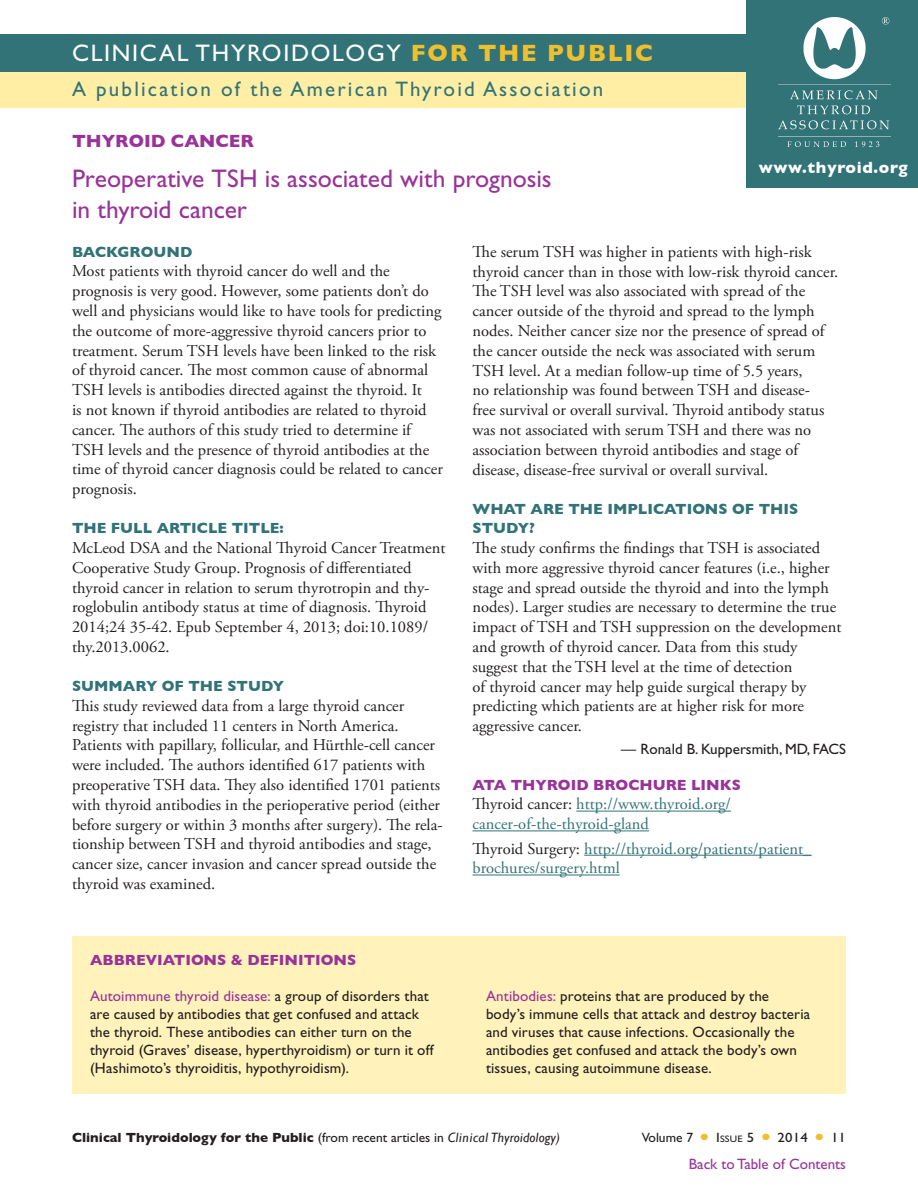
<style>
.page{position:relative;width:918px;height:1188px;background:#fff}
.page>*{position:absolute;margin:0;border:0;box-sizing:border-box;transform-origin:0 0}
.t1{font:25.5px/30.6px "Gill Sans Std";color:#939}
.t2{font:24px "Gill Sans Std";letter-spacing:.07em;color:#fff}
.t3{font:21px "Gill Sans Std";letter-spacing:.105em;color:#327378}
.Topic_Header{font:700 18px "Gill Sans";color:#939}
.body_serif{font:16.5px/19.8px "Adobe Garamond Pro";color:#231f20}
.body_serif_2nd_para{font:16.5px/19.8px "Adobe Garamond Pro";color:#231f20}
.body_links{font:16.5px/19.8px "Adobe Garamond Pro";color:#327378}
.t4{font:700 16.5px "Gill Sans";letter-spacing:.04em;color:#fff}
.abbreviations_body{font:15px/18px "Gill Sans Std";letter-spacing:.01em;color:#231f20}
.question{font:700 15px/19.5px "Gill Sans";color:#327378}
.body_editor_name{font:15px "Gill Sans Std";color:#231f20}
.abbreviations_head{font:700 15px "Gill Sans";color:#939}
.question_links{font:700 15px "Gill Sans";color:#939}
.t5{font:15px "Gill Sans Std";color:#939}
.t6{font:700 13.5px "Gill Sans";color:#231f20}
.t7{font:13.5px "Gill Sans Std";color:#231f20}
.t8{font:13.5px "Gill Sans Std";letter-spacing:.01em;color:#231f20;scale:1.1 1}
.t9{font:9.45px "Gill Sans Std";color:#231f20;scale:1.1 1}
.s1{font-family:"Gill Sans";font-weight:700;color:#efc02d}
.s2{color:#231f20}
.s3{color:#939}
.s4{font-family:"Gill Sans Std";font-weight:400}
.s5{font-weight:400;font-style:italic}
.s6{font-size:13.5px}
</style>
<div class="page">
<div style="left:0;top:70px;width:918px;height:38px;background:#ffeea4"></div>
<div style="left:0;top:35px;width:918px;height:37px;background:#327378"></div>
<hr style="left:576px;top:811px;width:155px;height:1px;background:#327378">
<hr style="left:472px;top:830px;width:177px;height:1px;background:#327378">
<hr style="left:584px;top:855px;width:227px;height:1px;background:#327378">
<hr style="left:472px;top:875px;width:148px;height:1px;background:#327378">
<div style="left:747px;top:0;width:171px;height:188px;background:#327378"></div>
<img style="left:778px;top:18px;width:112px;height:129px">
<div style="left:72px;top:937px;width:774px;height:157px;background:#fff2bb"></div>
<p class="t2" style="left:72px;top:40px;width:583px">CLINICAL THYROIDOLOGY <span class="s1">FOR THE PUBLIC</span></p>
<p class="t3" style="left:72px;top:77px;width:533px">A publication of the American Thyroid Association</p>
<p class="Topic_Header" style="left:72px;top:131px;width:184px">THYROID CANCER</p>
<p class="t1" style="left:72px;top:163px;width:481px">Preoperative TSH is associated with prognosis in thyroid cancer</p>
<p class="question" style="left:72px;top:242px;width:122px">BACKGROUND</p>
<p class="body_serif" style="left:72px;top:262px;width:372px">Most patients with thyroid cancer do well and the prognosis is very good. However, some patients don’t do well and physicians would like to have tools for predicting the outcome of more-aggressive thyroid cancers prior to treatment. Serum TSH levels have been linked to the risk of thyroid cancer. The most common cause of abnormal TSH levels is antibodies directed against the thyroid. It<br>is not known if thyroid antibodies are related to thyroid cancer. The authors of this study tried to determine if TSH levels and the presence of thyroid antibodies at the time of thyroid cancer diagnosis could be related to cancer prognosis.</p>
<p class="question" style="left:72px;top:518px;width:213px">THE FULL ARTICLE TITLE:</p>
<p class="body_serif" style="left:72px;top:538px;width:375px">McLeod DSA and the National Thyroid Cancer Treatment Cooperative Study Group. Prognosis of differentiated thyroid cancer in relation to serum thyrotropin and thy&shy;roglobulin antibody status at time of diagnosis. Thyroid 2014;24 35-42. Epub September 4, 2013; doi:10.1089/ thy.2013.0062.</p>
<p class="question" style="left:72px;top:676px;width:214px">SUMMARY OF THE STUDY</p>
<p class="body_serif" style="left:72px;top:696px;width:372px">This study reviewed data from a large thyroid cancer registry that included 11 centers in North America.<br>Patients with papillary, follicular, and Hürthle-cell cancer were included. The authors identified 617 patients with preoperative TSH data. They also identified 1701 patients with thyroid antibodies in the perioperative period (either before surgery or within 3 months after surgery). The rela&shy;tionship between TSH and thyroid antibodies and stage, cancer size, cancer invasion and cancer spread outside the thyroid was examined.</p>
<p class="t4" style="left:759px;top:158px;width:150px">www.thyroid.org</p>
<p class="body_serif_2nd_para" style="left:472px;top:242px;width:367px">The serum TSH was higher in patients with high-risk thyroid cancer than in those with low-risk thyroid cancer.<br>The TSH level was also associated with spread of the cancer outside of the thyroid and spread to the lymph nodes. Neither cancer size nor the presence of spread of the cancer outside the neck was associated with serum TSH level. At a median follow-up time of 5.5 years,<br>no relationship was found between TSH and disease-<br>free survival or overall survival. Thyroid antibody status was not associated with serum TSH and there was no association between thyroid antibodies and stage of disease, disease-free survival or overall survival.</p>
<p class="question" style="left:472px;top:499px;width:327px">WHAT ARE THE IMPLICATIONS OF THIS<br>STUDY?</p>
<p class="body_serif" style="left:472px;top:538px;width:371px">The study confirms the findings that TSH is associated with more aggressive thyroid cancer features (i.e., higher stage and spread outside the thyroid and into the lymph nodes). Larger studies are necessary to determine the true impact of TSH and TSH suppression on the development and growth of thyroid cancer. Data from this study suggest that the TSH level at the time of detection<br>of thyroid cancer may help guide surgical therapy by predicting which patients are at higher risk for more aggressive cancer.</p>
<p class="body_editor_name" style="left:621px;top:740px;width:226px">— Ronald B. Kuppersmith, MD, FACS</p>
<p class="question_links" style="left:473px;top:776px;width:270px">ATA THYROID BROCHURE LINKS</p>
<p class="body_links" style="left:472px;top:795px;width:260px"><span class="s2">Thyroid cancer:</span> http://www.thyroid.org/ cancer-of-the-thyroid-gland</p>
<p class="body_links" style="left:472px;top:839px;width:340px"><span class="s2">Thyroid Surgery:</span> http://thyroid.org/patients/patient_ brochures/surgery.html</p>
<p class="abbreviations_head" style="left:90px;top:951px;width:268px">ABBREVIATIONS &amp; DEFINITIONS</p>
<p class="abbreviations_body" style="left:90px;top:987px;width:345px"><span class="s3">Autoimmune thyroid disease:</span> a group of disorders that are caused by antibodies that get confused and attack the thyroid. These antibodies can either turn on the thyroid (Graves’ disease, hyperthyroidism) or turn it off (Hashimoto’s thyroiditis, hypothyroidism).</p>
<p class="abbreviations_body" style="left:486px;top:987px;width:326px"><span class="s3">Antibodies:</span> proteins that are produced by the body’s immune cells that attack and destroy bacteria and viruses that cause infections. Occasionally the antibodies get confused and attack the body’s own tissues, causing autoimmune disease.</p>
<p class="t6" style="left:72px;top:1129px;width:490px">Clinical Thyroidology for the Public <span class="s4">(from recent articles in</span> <span class="s5">Clinical Thyroidology)</span></p>
<p class="t7" style="left:642px;top:1130px;width:53px">Volume 7</p>
<p class="t9" style="left:716px;top:1133px;width:10px"><span class="s6">I</span>SSUE</p>
<p class="t8" style="left:747px;top:1130px;width:8px">5</p>
<p class="t8" style="left:778px;top:1130px;width:29px">2014</p>
<p class="t8" style="left:831px;top:1130px;width:15px">11</p>
<p class="t5" style="left:689px;top:1155px;width:159px">Back to Table of Contents</p>
</div>
